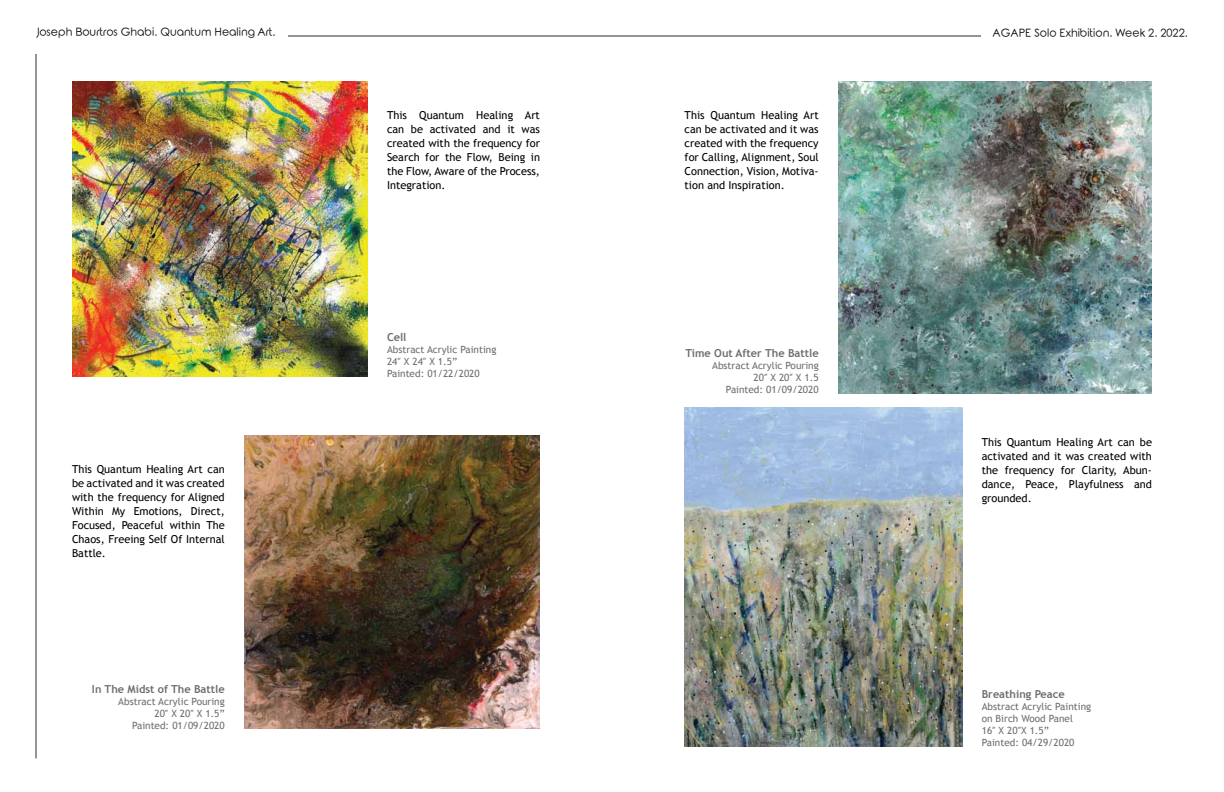
<style>
.page{position:relative;width:1224px;height:792px;background:#fff}
.page>*{position:absolute;margin:0;border:0;box-sizing:border-box;transform-origin:0 0}
.t1{font:11px/14px "Trebuchet MS";color:#000;text-align:justify}
.t2{font:11px "Rounded Elegance";color:#000}
.t3{font:700 11px "Trebuchet MS";color:#6d6e71}
.t4{font:10px/12px "Trebuchet MS";color:#6d6e71}
</style>
<div class="page">
<hr style="left:35px;top:54px;width:2px;height:704px;background:#939598">
<hr style="left:288px;top:35px;width:693px;height:2px;background:#939598">
<img style="left:839px;top:81px;width:313px;height:313px">
<img style="left:684px;top:408px;width:278px;height:339px">
<img style="left:72px;top:81px;width:295px;height:296px">
<img style="left:245px;top:435px;width:295px;height:293px">
<p class="t2" style="left:36px;top:26px;width:241px">Joseph Bourtros Ghabi. Quantum Healing Art.</p>
<p class="t2" style="left:993px;top:27px;width:197px">AGAPE Solo Exhibition. Week 2. 2022.</p>
<p class="t1" style="left:72px;top:462px;width:154px">This Quantum Healing Art can be activated and it was created with the frequency for Aligned Within My Emotions, Direct, Focused, Peaceful within The Chaos, Freeing Self Of Internal Battle.</p>
<p class="t3" style="left:92px;top:682px;width:134px">In The Midst of The Battle</p>
<p class="t4" style="left:118px;top:695px;width:108px;text-align:right">Abstract Acrylic Pouring<br>20″ X 20″ X 1.5”<br>Painted: 01/09/2020</p>
<p class="t1" style="left:387px;top:108px;width:154px">This Quantum Healing Art can be activated and it was created with the frequency for Search for the Flow, Being in the Flow, Aware of the Process, Integration.</p>
<p class="t3" style="left:387px;top:330px;width:21px">Cell</p>
<p class="t4" style="left:387px;top:343px;width:111px">Abstract Acrylic Painting<br>24″ X 24″ X 1.5”<br>Painted: 01/22/2020</p>
<p class="t1" style="left:685px;top:108px;width:136px">This Quantum Healing Art can be activated and it was created with the frequency for Calling, Alignment, Soul Connection, Vision, Motiva&shy;tion and Inspiration.</p>
<p class="t3" style="left:686px;top:346px;width:135px">Time Out After The Battle</p>
<p class="t4" style="left:712px;top:359px;width:108px;text-align:right">Abstract Acrylic Pouring<br>20″ X 20″ X 1.5<br>Painted: 01/09/2020</p>
<p class="t1" style="left:982px;top:436px;width:172px">This Quantum Healing Art can be activated and it was created with the frequency for Clarity, Abun&shy;dance, Peace, Playfulness and grounded.</p>
<p class="t3" style="left:982px;top:687px;width:85px">Breathing Peace</p>
<p class="t4" style="left:982px;top:701px;width:111px">Abstract Acrylic Painting on Birch Wood Panel<br>16″ X 20″X 1.5”<br>Painted: 04/29/2020</p>
</div>
